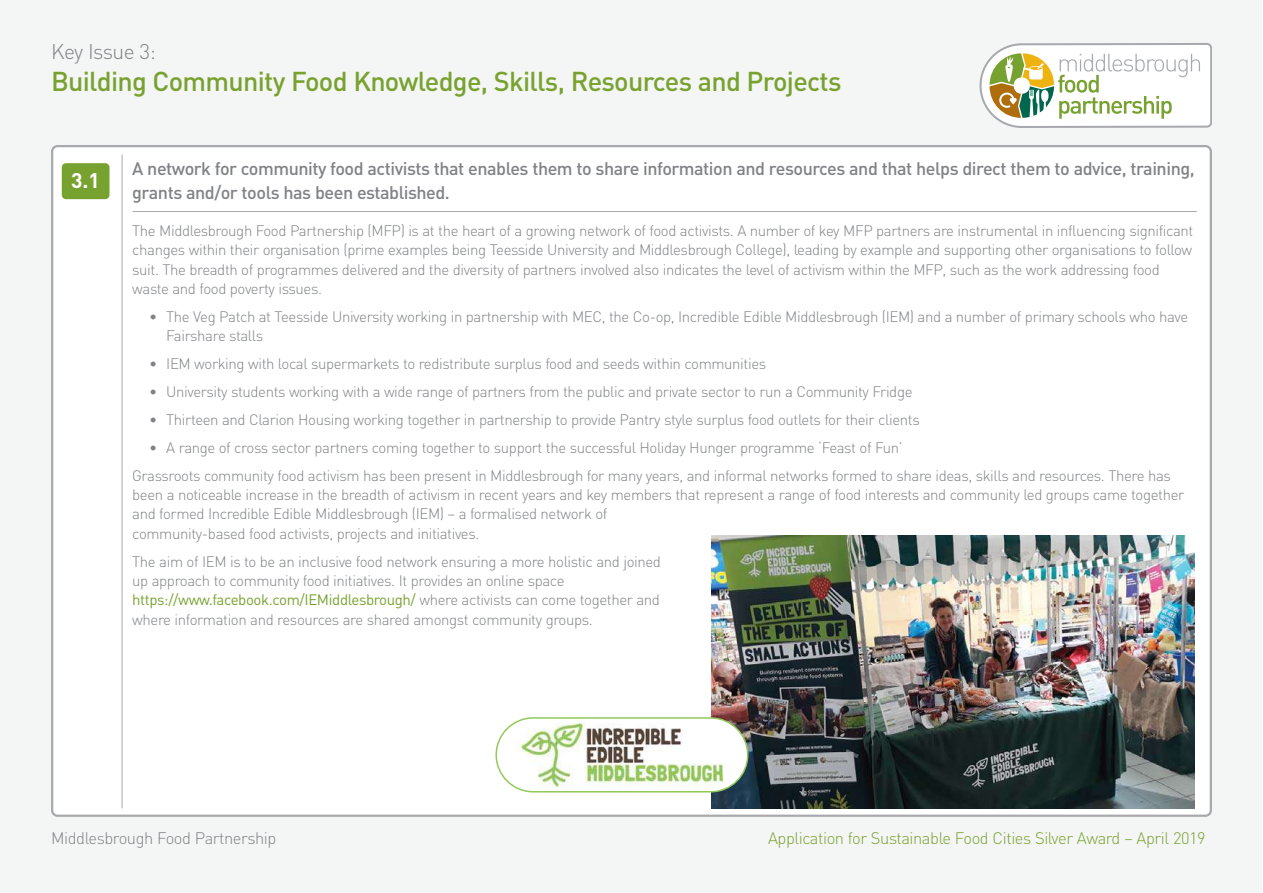
<style>
.page{position:relative;width:1263px;height:893px;background:#fff}
.page>*{position:absolute;margin:0;border:0;box-sizing:border-box;transform-origin:0 0}
.t1{font:500 27px "DIN";letter-spacing:-.025em;color:#78a22f}
.t2{font:300 21px "DIN";letter-spacing:-.025em;color:#808285}
.t3{font:700 21px "DIN";color:#fff}
.t4{font:500 18px/24px "DIN";letter-spacing:-.025em;color:#808285}
.t5{font:300 16.5px "DIN";letter-spacing:-.025em;color:#78a22f}
.t6{font:300 16.5px "DIN";letter-spacing:-.025em;color:#808285}
.t7{font:300 15px/19.4px "DIN";letter-spacing:-.025em;color:#808285}
.s1{font-weight:400;color:#78a22f}
</style>
<div class="page">
<div style="left:0;top:0;width:1262px;height:893px;background:#f4f5f5"></div>
<svg style="left:979px;top:43px;width:233px;height:85px"></svg>
<div style="left:51px;top:145px;width:1161px;height:672px;background:#fff"></div>
<hr style="left:122px;top:155px;width:1px;height:653px;background:#a7a9ac">
<hr style="left:133px;top:211px;width:1064px;height:1px;background:#a7a9ac">
<div style="left:62px;top:163px;width:47px;height:36px;background:#78a22f;border-radius:4px"></div>
<img style="left:711px;top:535px;width:484px;height:273px">
<img style="left:495px;top:717px;width:253px;height:75px">
<h2 class="t2" style="left:51px;top:44px;width:106px">Key Issue 3:</h2>
<h1 class="t1" style="left:51px;top:72px;width:792px">Building Community Food Knowledge, Skills, Resources and Projects</h1>
<h2 class="t3" style="left:71px;top:173px;width:30px">3.1</h2>
<p class="t4" style="left:132px;top:159px;width:1064px">A network for community food activists that enables them to share information and resources and that helps direct them to advice, training, grants and/or tools has been established.</p>
<p class="t7" style="left:132px;top:223px;width:1063px">The Middlesbrough Food Partnership (MFP) is at the heart of a growing network of food activists. A number of key MFP partners are instrumental in influencing significant changes within their organisation (prime examples being Teesside University and Middlesbrough College), leading by example and supporting other organisations to follow suit. The breadth of programmes delivered and the diversity of partners involved also indicates the level of activism within the MFP, such as the work addressing food waste and food poverty issues.</p>
<p class="t7" style="left:166px;top:309px;width:1023px;text-indent:-17px">• The Veg Patch at Teesside University working in partnership with MEC, the Co-op, Incredible Edible Middlesbrough (IEM) and a number of primary schools who have<br>Fairshare stalls</p>
<p class="t7" style="left:149px;top:356px;width:618px">• IEM working with local supermarkets to redistribute surplus food and seeds within communities</p>
<p class="t7" style="left:149px;top:384px;width:765px">• University students working with a wide range of partners from the public and private sector to run a Community Fridge</p>
<p class="t7" style="left:149px;top:412px;width:772px">• Thirteen and Clarion Housing working together in partnership to provide Pantry style surplus food outlets for their clients</p>
<p class="t7" style="left:132px;top:435px;width:1040px;line-height:27.9px;text-indent:17px">• A range of cross sector partners coming together to support the successful Holiday Hunger programme ‘Feast of Fun’<br>Grassroots community food activism has been present in Middlesbrough for many years, and informal networks formed to share ideas, skills and resources. There has</p>
<p class="t7" style="left:132px;top:487px;width:1053px">been a noticeable increase in the breadth of activism in recent years and key members that represent a range of food interests and community led groups came together and formed Incredible Edible Middlesbrough (IEM) – a formalised network of<br>community-based food activists, projects and initiatives.</p>
<p class="t7" style="left:132px;top:553px;width:530px">The aim of IEM is to be an inclusive food network ensuring a more holistic and joined up approach to community food initiatives. It provides an online space <span class="s1">https://www.facebook.com/IEMiddlesbrough/</span> where activists can come together and where information and resources are shared amongst community groups.</p>
<p class="t6" style="left:51px;top:832px;width:227px">Middlesbrough Food Partnership</p>
<p class="t5" style="left:768px;top:832px;width:439px">Application for Sustainable Food Cities Silver Award – April 2019</p>
</div>
